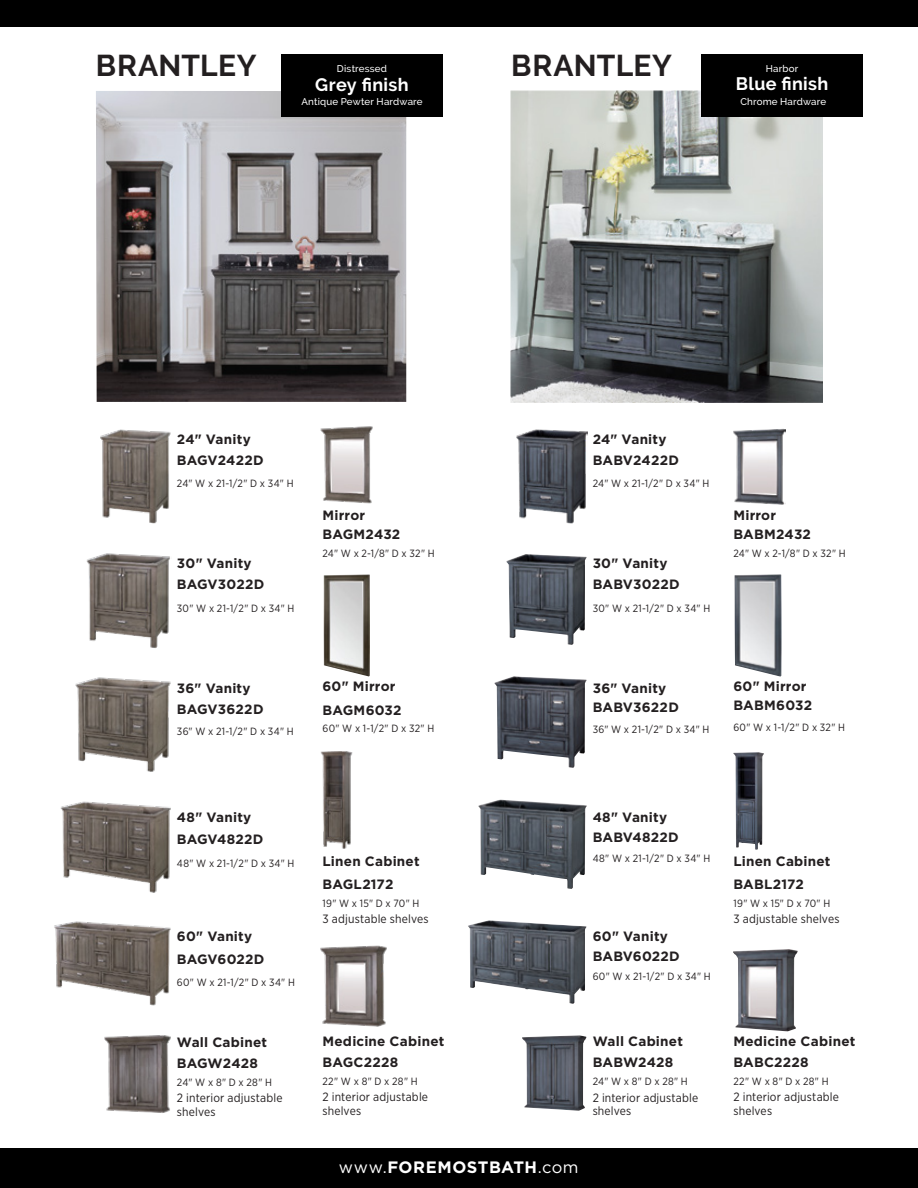
<style>
.page{position:relative;width:918px;height:1188px;background:#fff}
.page>*{position:absolute;margin:0;border:0;box-sizing:border-box;transform-origin:0 0}
.t1{font:700 30px "Raleway";letter-spacing:.01em;color:#231f20}
.t2{font:700 18px "Raleway";letter-spacing:.02em;color:#fff}
.t3{font:700 16.5px "Gotham";letter-spacing:.025em;color:#fff}
.t4{font:700 13.5px/20.7px "Gotham";letter-spacing:.015em;color:#231f20}
.t5{font:12px/13.5px "Gotham Narrow";letter-spacing:.015em;color:#231f20}
.t6{font:10.5px "Gotham Narrow";letter-spacing:.03em;color:#231f20}
.t7{font:500 9.75px "Raleway";letter-spacing:.02em;color:#fff}
.s1{font-weight:400}
</style>
<div class="page">
<div style="left:0;top:0;width:918px;height:27px;background:#000"></div>
<div style="left:0;top:1148px;width:918px;height:40px;background:#000"></div>
<img style="left:320px;top:426px;width:53px;height:78px">
<img style="left:320px;top:751px;width:33px;height:98px">
<img style="left:320px;top:945px;width:67px;height:82px">
<img style="left:86px;top:553px;width:84px;height:95px">
<img style="left:100px;top:429px;width:71px;height:95px">
<img style="left:75px;top:677px;width:96px;height:95px">
<img style="left:60px;top:801px;width:111px;height:92px">
<img style="left:54px;top:921px;width:117px;height:85px">
<img style="left:104px;top:1035px;width:67px;height:78px">
<img style="left:96px;top:91px;width:310px;height:311px">
<div style="left:281px;top:54px;width:162px;height:62px;background:#000"></div>
<img style="left:511px;top:91px;width:311px;height:311px">
<div style="left:701px;top:54px;width:162px;height:62px;background:#000"></div>
<img style="left:734px;top:574px;width:48px;height:103px">
<img style="left:522px;top:1035px;width:64px;height:76px">
<img style="left:468px;top:920px;width:118px;height:84px">
<img style="left:478px;top:799px;width:109px;height:90px">
<img style="left:494px;top:676px;width:93px;height:92px">
<img style="left:506px;top:554px;width:81px;height:91px">
<img style="left:516px;top:429px;width:71px;height:95px">
<img style="left:733px;top:949px;width:65px;height:82px">
<img style="left:733px;top:752px;width:31px;height:98px">
<img style="left:733px;top:429px;width:52px;height:75px">
<img style="left:324px;top:574px;width:46px;height:103px">
<h1 class="t1" style="left:96px;top:49px;width:162px">BRANTLEY</h1>
<h1 class="t1" style="left:511px;top:49px;width:162px">BRANTLEY</h1>
<p class="t7" style="left:766px;top:63px;width:34px">Harbor</p>
<p class="t7" style="left:337px;top:63px;width:52px">Distressed</p>
<h2 class="t2" style="left:736px;top:74px;width:94px">Blue finish</h2>
<p class="t7" style="left:740px;top:96px;width:87px">Chrome Hardware</p>
<h2 class="t2" style="left:315px;top:75px;width:95px">Grey finish</h2>
<p class="t7" style="left:301px;top:96px;width:123px">Antique Pewter Hardware</p>
<p class="t4" style="left:177px;top:429px;width:88px">24" Vanity<br>BAGV2422D</p>
<p class="t6" style="left:177px;top:477px;width:118px">24" W x 21-1/2" D x 34" H</p>
<p class="t4" style="left:177px;top:553px;width:89px">30" Vanity<br>BAGV3022D</p>
<p class="t6" style="left:177px;top:601px;width:119px">30" W x 21-1/2" D x 34" H</p>
<p class="t4" style="left:177px;top:677px;width:88px">36" Vanity<br>BAGV3622D</p>
<p class="t6" style="left:177px;top:724px;width:118px">36" W x 21-1/2" D x 34" H</p>
<p class="t4" style="left:323px;top:505px;width:79px;line-height:19.5px">Mirror<br>BAGM2432</p>
<p class="t6" style="left:323px;top:547px;width:114px">24" W x 2-1/8" D x 32" H</p>
<p class="t4" style="left:323px;top:674px;width:80px;line-height:24px">60" Mirror<br>BAGM6032</p>
<p class="t6" style="left:323px;top:721px;width:113px">60" W x 1-1/2" D x 32" H</p>
<p class="t4" style="left:593px;top:429px;width:88px">24" Vanity<br>BABV2422D</p>
<p class="t6" style="left:593px;top:477px;width:118px">24" W x 21-1/2" D x 34" H</p>
<p class="t4" style="left:593px;top:553px;width:88px">30" Vanity<br>BABV3022D</p>
<p class="t6" style="left:593px;top:601px;width:119px">30" W x 21-1/2" D x 34" H</p>
<p class="t4" style="left:733px;top:505px;width:79px;line-height:19.5px">Mirror<br>BABM2432</p>
<p class="t6" style="left:733px;top:547px;width:114px">24" W x 2-1/8" D x 32" H</p>
<p class="t4" style="left:593px;top:678px;width:88px;line-height:19.2px">36" Vanity<br>BABV3622D</p>
<p class="t6" style="left:593px;top:723px;width:118px">36" W x 21-1/2" D x 34" H</p>
<p class="t4" style="left:733px;top:677px;width:80px;line-height:19.2px">60" Mirror<br>BABM6032</p>
<p class="t6" style="left:733px;top:721px;width:113px">60" W x 1-1/2" D x 32" H</p>
<p class="t4" style="left:177px;top:806px;width:88px;line-height:22.5px">48" Vanity<br>BAGV4822D</p>
<p class="t6" style="left:177px;top:857px;width:119px">48" W x 21-1/2" D x 34" H</p>
<p class="t4" style="left:177px;top:925px;width:89px;line-height:22.5px">60" Vanity<br>BAGV6022D</p>
<p class="t6" style="left:177px;top:976px;width:120px">60" W x 21-1/2" D x 34" H</p>
<p class="t4" style="left:177px;top:1031px;width:92px">Wall Cabinet<br>BAGW2428</p>
<p class="t6" style="left:177px;top:1075px;width:97px">24" W x 8" D x 28" H</p>
<p class="t5" style="left:177px;top:1091px;width:107px">2 interior adjustable shelves</p>
<p class="t4" style="left:323px;top:850px;width:99px;line-height:22.5px">Linen Cabinet<br>BAGL2172</p>
<p class="t6" style="left:323px;top:897px;width:98px">19" W x 15" D x 70" H</p>
<p class="t5" style="left:323px;top:912px;width:108px">3 adjustable shelves</p>
<p class="t4" style="left:593px;top:807px;width:88px">48" Vanity<br>BABV4822D</p>
<p class="t6" style="left:593px;top:852px;width:119px">48" W x 21-1/2" D x 34" H</p>
<p class="t4" style="left:593px;top:927px;width:89px;line-height:19.5px">60" Vanity<br>BABV6022D</p>
<p class="t6" style="left:593px;top:970px;width:120px">60" W x 21-1/2" D x 34" H</p>
<p class="t4" style="left:323px;top:1030px;width:123px">Medicine Cabinet<br>BAGC2228</p>
<p class="t6" style="left:323px;top:1075px;width:97px">22" W x 8" D x 28" H</p>
<p class="t5" style="left:323px;top:1090px;width:107px">2 interior adjustable shelves</p>
<p class="t4" style="left:593px;top:1031px;width:92px">Wall Cabinet<br>BABW2428</p>
<p class="t6" style="left:593px;top:1075px;width:97px">24" W x 8" D x 28" H</p>
<p class="t5" style="left:593px;top:1091px;width:107px">2 interior adjustable shelves</p>
<p class="t3" style="left:339px;top:1156px;width:241px"><span class="s1">www.</span>FOREMOSTBATH<span class="s1">.com</span></p>
<p class="t4" style="left:733px;top:850px;width:99px;line-height:22.5px">Linen Cabinet<br>BABL2172</p>
<p class="t6" style="left:733px;top:897px;width:98px">19" W x 15" D x 70" H</p>
<p class="t5" style="left:733px;top:912px;width:108px">3 adjustable shelves</p>
<p class="t4" style="left:733px;top:1030px;width:123px">Medicine Cabinet<br>BABC2228</p>
<p class="t6" style="left:733px;top:1075px;width:97px">22" W x 8" D x 28" H</p>
<p class="t5" style="left:733px;top:1090px;width:107px">2 interior adjustable shelves</p>
</div>
